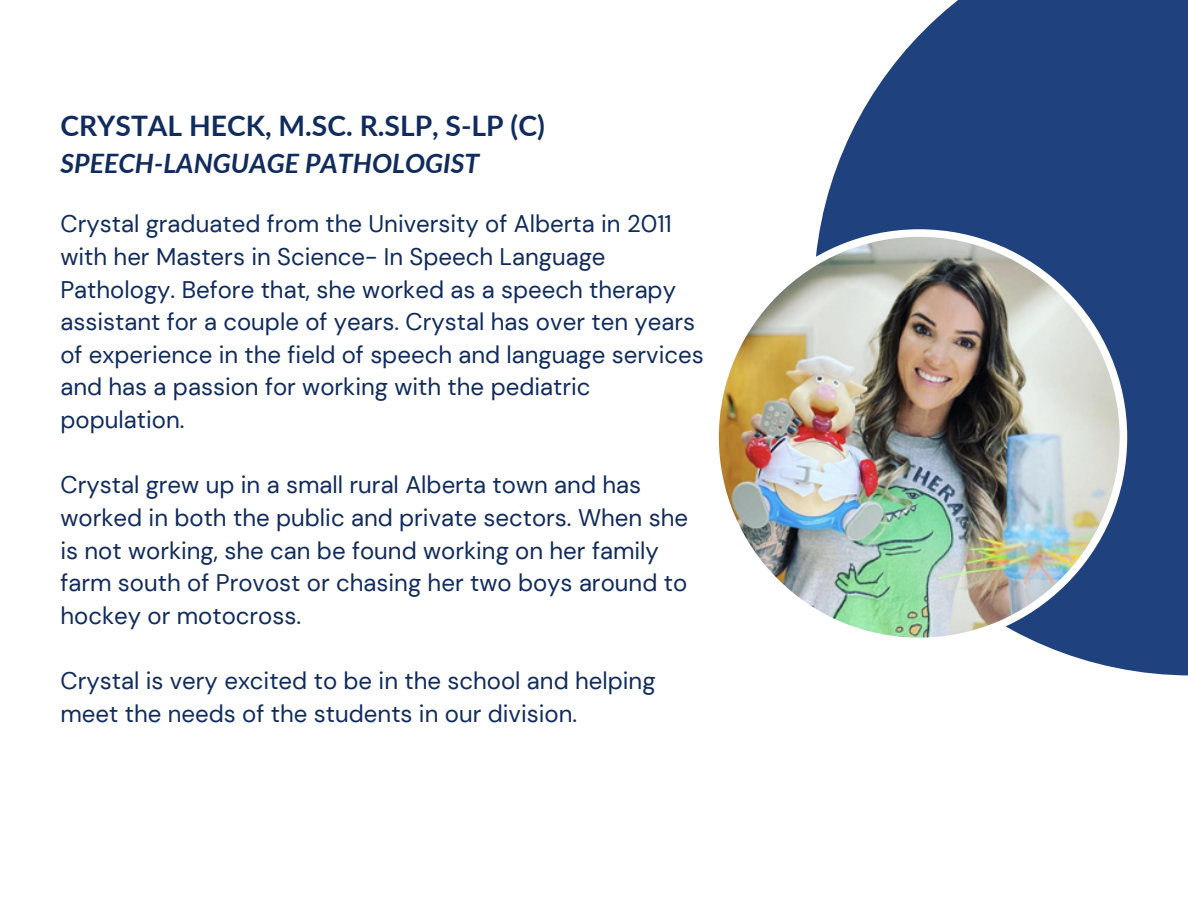
<style>
.page{position:relative;width:1188px;height:918px;background:#fff}
.page>*{position:absolute;margin:0;border:0;box-sizing:border-box;transform-origin:0 0}
.t1{font:700 28.2px "Lato";color:#102b5d}
.t2{font:italic 700 26.7px "Lato";color:#102b5d}
.t3{font:24px/32.7px "DM Sans";color:#102b5d}
</style>
<div class="page">
<svg style="left:820px;top:0;width:368px;height:675px;fill:#1f427e"></svg>
<img style="left:718px;top:229px;width:409px;height:416px">
<p class="t1" style="left:60px;top:108px;width:486px">CRYSTAL HECK, M.SC. R.SLP, S-LP (C)</p>
<p class="t2" style="left:60px;top:147px;width:421px">SPEECH-LANGUAGE PATHOLOGIST</p>
<p class="t3" style="left:60px;top:208px;width:645px">Crystal graduated from the University of Alberta in 2011 with her Masters in Science- In Speech Language Pathology. Before that, she worked as a speech therapy assistant for a couple of years. Crystal has over ten years of experience in the field of speech and language services and has a passion for working with the pediatric population.</p>
<p class="t3" style="left:60px;top:469px;width:629px">Crystal grew up in a small rural Alberta town and has worked in both the public and private sectors. When she is not working, she can be found working on her family farm south of Provost or chasing her two boys around to hockey or motocross.</p>
<p class="t3" style="left:60px;top:665px;width:597px">Crystal is very excited to be in the school and helping meet the needs of the students in our division.</p>
</div>
